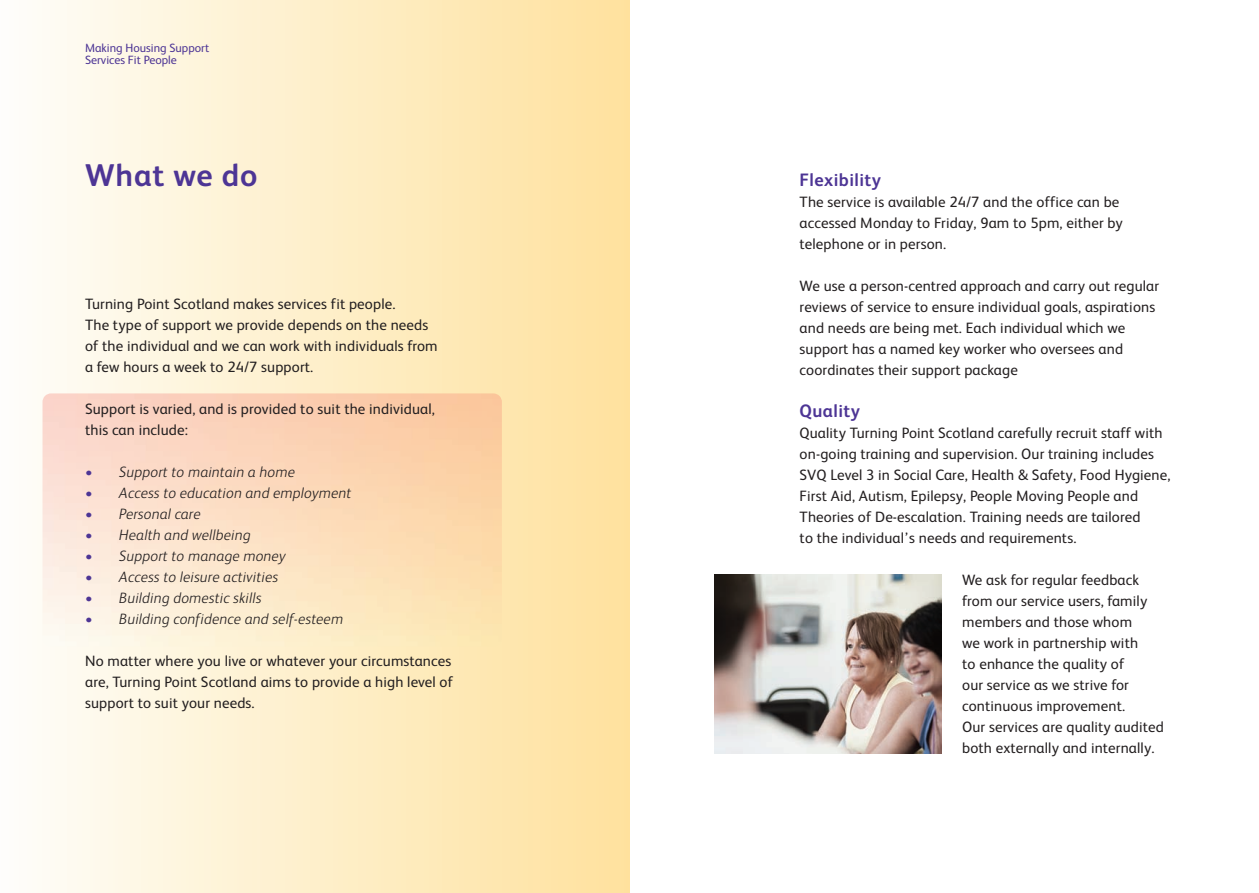
<style>
.page{position:relative;width:1259px;height:893px;background:#fff}
.page>*{position:absolute;margin:0;border:0;box-sizing:border-box;transform-origin:0 0}
.t1{font:700 31.5px "FS Albert";letter-spacing:.025em;color:#4d3595}
.t2{font:700 18px "FS Albert";letter-spacing:.025em;color:#4d3595}
.t3{font:15px/21px "FS Albert";letter-spacing:.01em;color:#231f20}
.t4{font:italic 300 15px "FS Albert";letter-spacing:.01em;color:#231f20}
.t5{font:12px/12px "FS Albert";color:#4d3595}
.s1{font-weight:700;font-style:normal;color:#4d3595}
</style>
<div class="page">
<div style="left:0;top:0;width:629px;height:893px;background:linear-gradient(to right,#fefefa,#ffe19d)"></div>
<img style="left:714px;top:574px;width:227px;height:179px">
<img style="left:43px;top:393px;width:459px;height:253px">
<p class="t5" style="left:85px;top:43px;width:126px">Making Housing Support<br>Services Fit People</p>
<h1 class="t1" style="left:85px;top:164px;width:174px">What we do</h1>
<p class="t3" style="left:85px;top:295px;width:354px">Turning Point Scotland makes services fit people.<br>The type of support we provide depends on the needs of the individual and we can work with individuals from a few hours a week to 24/7 support.</p>
<p class="t3" style="left:85px;top:400px;width:351px">Support is varied, and is provided to suit the individual, this can include:</p>
<p class="t4" style="left:85px;top:467px;width:211px"><span class="s1">•</span> Support to maintain a home</p>
<p class="t4" style="left:85px;top:488px;width:268px"><span class="s1">•</span> Access to education and employment</p>
<p class="t4" style="left:85px;top:509px;width:117px"><span class="s1">•</span> Personal care</p>
<p class="t4" style="left:85px;top:530px;width:167px"><span class="s1">•</span> Health and wellbeing</p>
<p class="t4" style="left:85px;top:551px;width:202px"><span class="s1">•</span> Support to manage money</p>
<p class="t4" style="left:85px;top:572px;width:195px"><span class="s1">•</span> Access to leisure activities</p>
<p class="t4" style="left:85px;top:593px;width:178px"><span class="s1">•</span> Building domestic skills</p>
<p class="t4" style="left:85px;top:614px;width:259px"><span class="s1">•</span> Building confidence and self-esteem</p>
<p class="t3" style="left:85px;top:652px;width:369px;text-align:justify">No matter where you live or whatever your circumstances are, Turning Point Scotland aims to provide a high level of support to suit your needs.</p>
<p class="t2" style="left:799px;top:174px;width:83px">Flexibility</p>
<p class="t3" style="left:799px;top:193px;width:324px">The service is available 24/7 and the office can be accessed Monday to Friday, 9am to 5pm, either by telephone or in person.</p>
<p class="t3" style="left:799px;top:277px;width:361px">We use a person-centred approach and carry out regular reviews of service to ensure individual goals, aspirations and needs are being met. Each individual which we support has a named key worker who oversees and coordinates their support package</p>
<p class="t2" style="left:799px;top:405px;width:62px">Quality</p>
<p class="t3" style="left:799px;top:424px;width:372px">Quality Turning Point Scotland carefully recruit staff with on-going training and supervision. Our training includes SVQ Level 3 in Social Care, Health &amp; Safety, Food Hygiene, First Aid, Autism, Epilepsy, People Moving People and Theories of De-escalation. Training needs are tailored<br>to the individual’s needs and requirements.</p>
<p class="t3" style="left:962px;top:571px;width:203px">We ask for regular feedback from our service users, family members and those whom<br>we work in partnership with<br>to enhance the quality of<br>our service as we strive for continuous improvement.<br>Our services are quality audited both externally and internally.</p>
</div>
